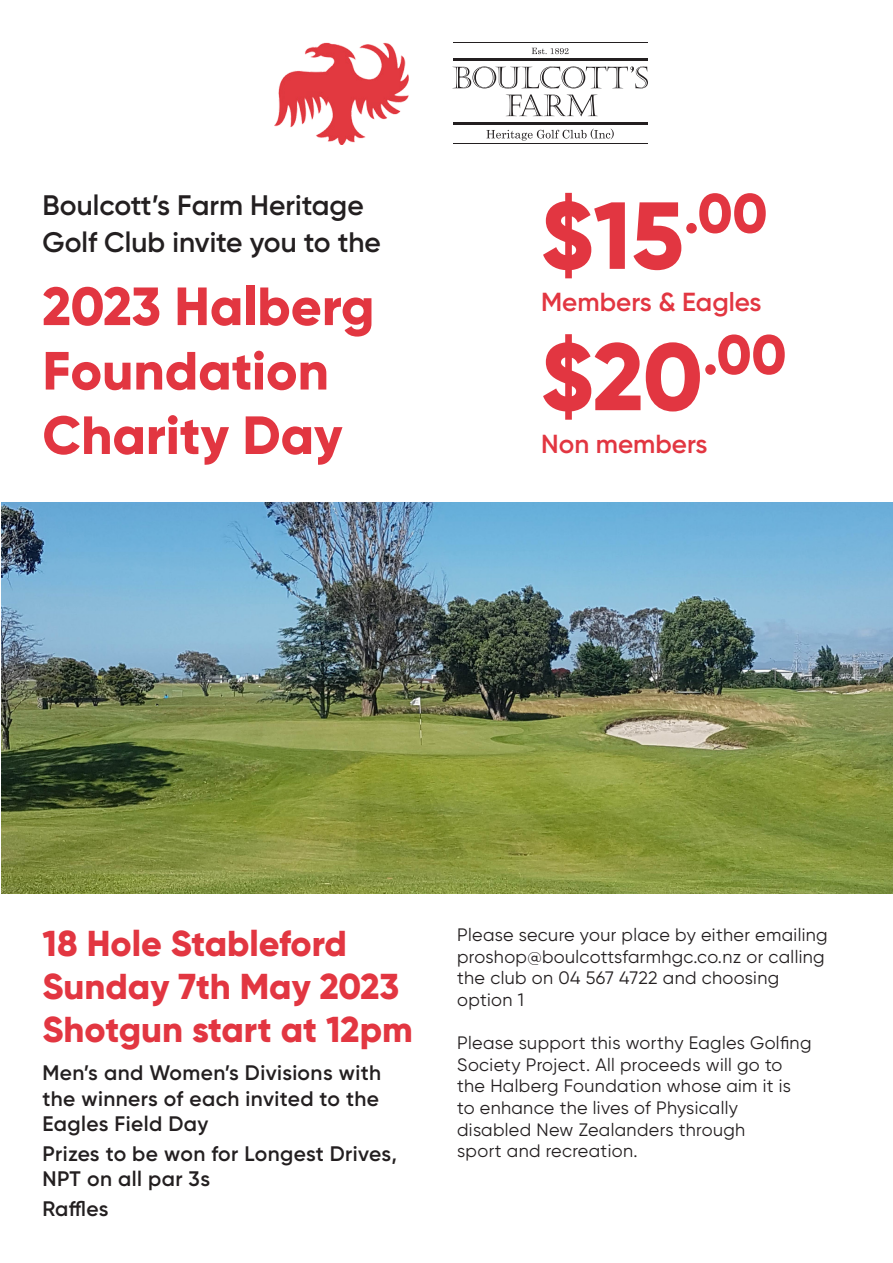
<style>
.page{position:relative;width:893px;height:1263px;background:#fff}
.page>*{position:absolute;margin:0;border:0;box-sizing:border-box;transform-origin:0 0}
.t1{font:800 94.95px "Gilroy";color:#e23641}
.t2{font:800 53.7px/64.5px "Gilroy";color:#e23641}
.t3{font:800 36px "Gilroy";color:#e23641}
.t4{font:600 28.2px/36.8px "Gilroy";color:#231f20}
.t5{font:600 26.1px "Gilroy";color:#e23641}
.t6{font:600 21px/25.5px "Gilroy";letter-spacing:.02em;color:#231f20;text-align:justify}
.t7{font:18px/21.6px "Gilroy";letter-spacing:.02em;color:#231f20}
</style>
<div class="page">
<img style="left:1px;top:503px;width:892px;height:391px">
<img style="left:275px;top:43px;width:134px;height:101px">
<hr style="left:453px;top:43px;width:195px;height:1px;background:#231f20">
<hr style="left:453px;top:59px;width:195px;height:2px;background:#231f20">
<hr style="left:453px;top:122px;width:195px;height:3px;background:#231f20">
<hr style="left:453px;top:143px;width:195px;height:1px;background:#231f20">
<svg style="left:452px;top:67px;width:196px;height:49px"></svg>
<svg style="left:532px;top:48px;width:36px;height:6px"></svg>
<svg style="left:486px;top:129px;width:128px;height:12px"></svg>
<p class="t4" style="left:43px;top:187px;width:340px">Boulcott’s Farm Heritage<br>Golf Club invite you to the</p>
<p class="t2" style="left:43px;top:274px;width:333px">2023 Halberg<br>Foundation<br>Charity Day</p>
<p class="t1" style="left:541px;top:176px;width:228px">$15<sup>.00</sup></p>
<p class="t5" style="left:541px;top:286px;width:222px">Members &amp; Eagles</p>
<p class="t1" style="left:541px;top:317px;width:247px">$20<sup>.00</sup></p>
<p class="t5" style="left:541px;top:427px;width:168px">Non members</p>
<p class="t3" style="left:43px;top:920px;width:306px">18 Hole Stableford</p>
<p class="t3" style="left:43px;top:963px;width:358px">Sunday 7th May 2023</p>
<p class="t3" style="left:43px;top:1007px;width:372px">Shotgun start at 12pm</p>
<p class="t6" style="left:43px;top:1060px;width:340px">Men’s and Women’s Divisions with the winners of each invited to the Eagles Field Day</p>
<p class="t6" style="left:43px;top:1141px;width:356px">Prizes to be won for Longest Drives,<br>NPT on all par 3s</p>
<p class="t6" style="left:43px;top:1196px;width:67px">Raffles</p>
<p class="t7" style="left:457px;top:924px;width:372px">Please secure your place by either emailing proshop@boulcottsfarmhgc.co.nz or calling the club on 04 567 4722 and choosing option 1</p>
<p class="t7" style="left:457px;top:1032px;width:356px">Please support this worthy Eagles Golfing Society Project. All proceeds will go to the Halberg Foundation whose aim it is to enhance the lives of Physically disabled New Zealanders through<br>sport and recreation.</p>
</div>
